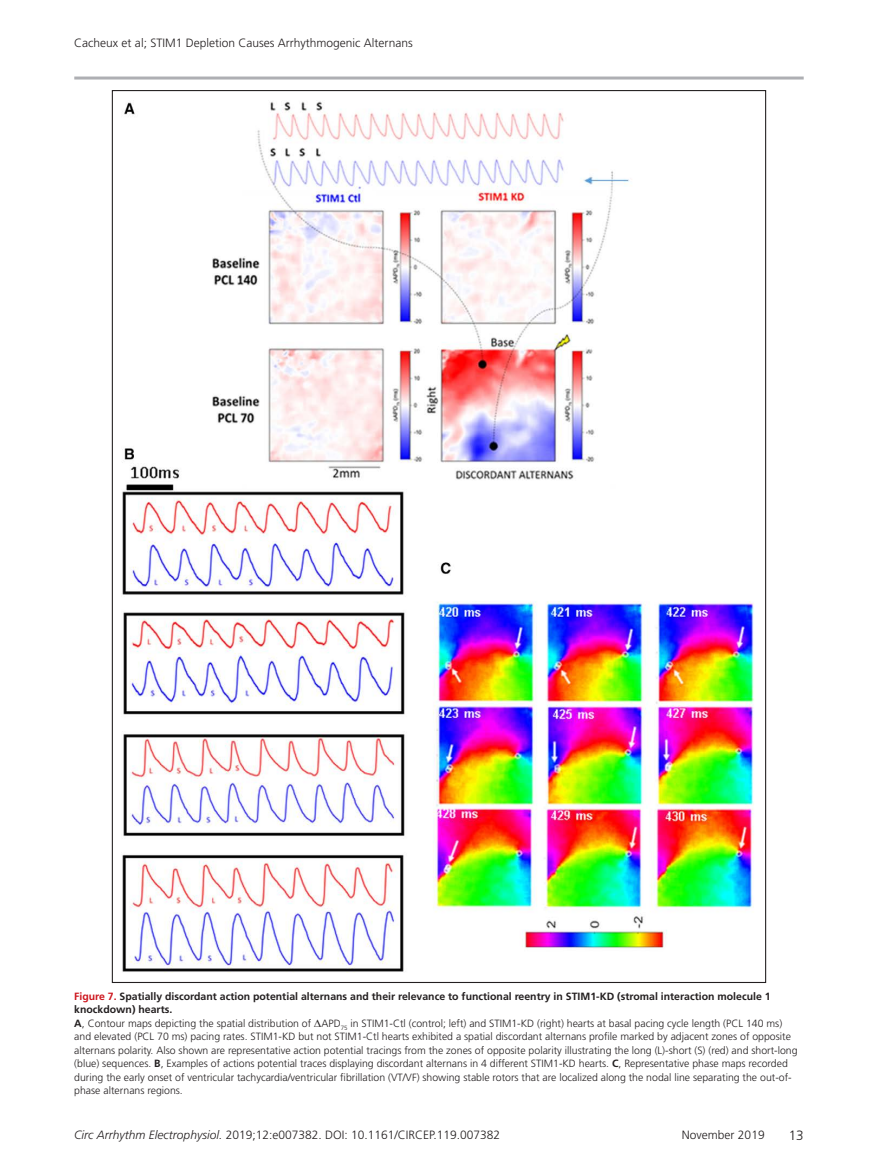
<style>
.page{position:relative;width:878px;height:1175px;background:#fff}
.page>*{position:absolute;margin:0;border:0;box-sizing:border-box;transform-origin:0 0}
.t1{font:300 13.5px "Frutiger LT Std";color:#231f20}
.t2{font:300 12px "Frutiger LT Std";color:#231f20}
.t3{font:300 10.5px/13.5px "Frutiger LT Std";color:#231f20}
.s1{font-weight:700;color:#cd151d}
.s2{font-weight:700}
.s3{font-family:"Gandhari Unicode";font-weight:400}
.s4{font-style:italic}
</style>
<div class="page">
<svg style="left:74px;top:76px;width:729px;height:4px;background:#c1c2c5"></svg>
<img style="left:111px;top:90px;width:655px;height:893px">
<p class="t2" style="left:74px;top:36px;width:340px">Cacheux et al; STIM1 Depletion Causes Arrhythmogenic Alternans</p>
<p class="t3" style="left:74px;top:989px;width:724px"><span class="s1">Figure 7.</span> <span class="s2">Spatially discordant action potential alternans and their relevance to functional reentry in STIM1-KD (stromal interaction molecule 1 knockdown) hearts.<br>A</span>, Contour maps depicting the spatial distribution of <span class="s3">Δ</span>APD<sub>75</sub> in STIM1-Ctl (control; left) and STIM1-KD (right) hearts at basal pacing cycle length (PCL 140 ms) and elevated (PCL 70 ms) pacing rates. STIM1-KD but not STIM1-Ctl hearts exhibited a spatial discordant alternans profile marked by adjacent zones of opposite alternans polarity. Also shown are representative action potential tracings from the zones of opposite polarity illustrating the long (L)-short (S) (red) and short-long (blue) sequences. <span class="s2">B</span>, Examples of actions potential traces displaying discordant alternans in 4 different STIM1-KD hearts. <span class="s2">C</span>, Representative phase maps recorded during the early onset of ventricular tachycardia/ventricular fibrillation (VT/VF) showing stable rotors that are localized along the nodal line separating the out-of&shy;phase alternans regions.</p>
<p class="t2" style="left:74px;top:1128px;width:427px"><span class="s4">Circ Arrhythm Electrophysiol.</span> 2019;12:e007382. DOI: 10.1161/CIRCEP.119.007382</p>
<p class="t2" style="left:682px;top:1128px;width:84px">November 2019</p>
<p class="t1" style="left:788px;top:1127px;width:17px">13</p>
</div>
